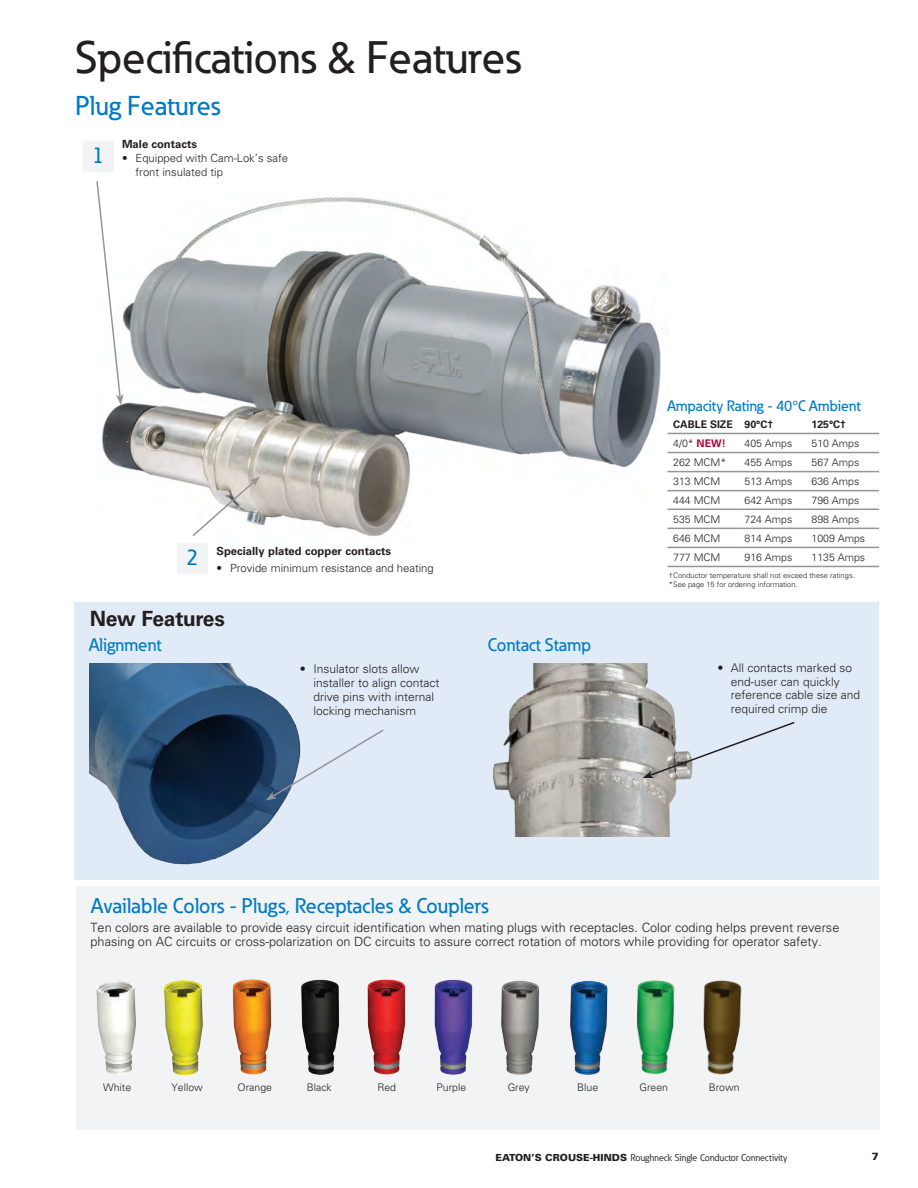
<style>
.page{position:relative;width:918px;height:1188px;background:#fff}
.page>*{position:absolute;margin:0;border:0;box-sizing:border-box;transform-origin:0 0}
.t1{font:500 45px "Eaton";color:#231f20}
.t2{font:500 27px "Eaton";color:#007ac2}
.t3{font:500 22.5px "Eaton";color:#007ac2}
.t4{font:500 21px "Eaton";color:#007ac2}
.t5{font:700 21px "Univers LT Std";letter-spacing:-.01em;color:#231f20}
.t6{font:500 18px "Eaton";color:#007ac2}
.t7{font:500 15px "Eaton";color:#007ac2}
.t8{font:300 12.75px/14.2px "Univers LT Std";color:#231f20}
.t9{font:300 12px/13.8px "Univers LT Std";color:#231f20}
.t10{font:300 11.25px/13.8px "Univers LT Std";color:#231f20}
.BulletedList{font:700 11.25px "Univers LT Std";color:#231f20}
.New_Chart{font:300 10.5px "Univers LT Std";color:#231f20}
.New_Chart-2{font:700 10.5px "Univers LT Std";color:#231f20}
.t11{font:900 10.5px "Univers LT Std";color:#231f20}
.t12{font:9.75px "Eaton";color:#231f20}
.t13{font:300 7.5px "Univers LT Std";color:#231f20}
.s1{font-weight:700;color:#b30437}
.s2{font-family:"Univers LT Std";font-weight:900}
</style>
<div class="page">
<div style="left:75px;top:602px;width:804px;height:278px;background:#e1ebf7"></div>
<img style="left:102px;top:196px;width:559px;height:341px">
<div style="left:76px;top:886px;width:804px;height:244px;background:#f1f3f5"></div>
<img style="left:96px;top:980px;width:40px;height:94px">
<img style="left:164px;top:980px;width:39px;height:96px">
<img style="left:232px;top:979px;width:40px;height:96px">
<img style="left:301px;top:979px;width:39px;height:96px">
<img style="left:367px;top:979px;width:39px;height:96px">
<img style="left:434px;top:979px;width:39px;height:96px">
<img style="left:501px;top:980px;width:38px;height:95px">
<img style="left:570px;top:980px;width:38px;height:95px">
<img style="left:636px;top:980px;width:39px;height:95px">
<img style="left:703px;top:980px;width:39px;height:95px">
<svg style="left:191px;top:476px;width:69px;height:61px"></svg>
<div style="left:177px;top:543px;width:31px;height:30px;background:#f1f3f5"></div>
<svg style="left:96px;top:181px;width:28px;height:224px"></svg>
<div style="left:83px;top:141px;width:31px;height:30px;background:#f1f3f5"></div>
<svg style="left:667px;top:432px;width:212px;height:136px"></svg>
<hr style="left:667px;top:433px;width:72px;height:1px;background:#939598">
<hr style="left:739px;top:433px;width:67px;height:1px;background:#939598">
<hr style="left:806px;top:433px;width:73px;height:1px;background:#939598">
<hr style="left:667px;top:452px;width:72px;height:1px;background:#939598">
<hr style="left:739px;top:452px;width:67px;height:1px;background:#939598">
<hr style="left:806px;top:452px;width:73px;height:1px;background:#939598">
<hr style="left:667px;top:471px;width:72px;height:1px;background:#939598">
<hr style="left:739px;top:471px;width:67px;height:1px;background:#939598">
<hr style="left:806px;top:471px;width:73px;height:1px;background:#939598">
<hr style="left:667px;top:490px;width:72px;height:1px;background:#939598">
<hr style="left:739px;top:490px;width:67px;height:1px;background:#939598">
<hr style="left:806px;top:490px;width:73px;height:1px;background:#939598">
<hr style="left:667px;top:509px;width:72px;height:1px;background:#939598">
<hr style="left:739px;top:509px;width:67px;height:1px;background:#939598">
<hr style="left:806px;top:509px;width:73px;height:1px;background:#939598">
<hr style="left:667px;top:528px;width:72px;height:1px;background:#939598">
<hr style="left:739px;top:528px;width:67px;height:1px;background:#939598">
<hr style="left:806px;top:528px;width:73px;height:1px;background:#939598">
<hr style="left:667px;top:547px;width:72px;height:1px;background:#939598">
<hr style="left:739px;top:547px;width:67px;height:1px;background:#939598">
<hr style="left:806px;top:547px;width:73px;height:1px;background:#939598">
<hr style="left:667px;top:566px;width:72px;height:1px;background:#939598">
<hr style="left:739px;top:566px;width:67px;height:1px;background:#939598">
<hr style="left:806px;top:566px;width:73px;height:1px;background:#939598">
<img style="left:89px;top:664px;width:208px;height:200px">
<img style="left:493px;top:663px;width:198px;height:174px">
<svg style="left:266px;top:728px;width:118px;height:72px"></svg>
<svg style="left:643px;top:721px;width:152px;height:57px"></svg>
<p class="t1" style="left:75px;top:30px;width:448px">Specifications &amp; Features</p>
<p class="t2" style="left:75px;top:89px;width:147px">Plug Features</p>
<p class="t3" style="left:92px;top:142px;width:14px">1</p>
<p class="BulletedList" style="left:122px;top:138px;width:77px">Male contacts</p>
<p class="t10" style="left:136px;top:151px;width:154px;text-indent:-14px">• Equipped with Cam-Lok’s safe front insulated tip</p>
<p class="t3" style="left:186px;top:544px;width:14px">2</p>
<p class="BulletedList" style="left:217px;top:545px;width:176px">Specially plated copper contacts</p>
<p class="t10" style="left:217px;top:561px;width:219px">• Provide minimum resistance and heating</p>
<p class="t5" style="left:90px;top:606px;width:137px">New Features</p>
<p class="t6" style="left:89px;top:634px;width:74px">Alignment</p>
<p class="t9" style="left:313px;top:662px;width:128px;text-indent:-14px">• Insulator slots allow installer to align contact drive pins with internal locking mechanism</p>
<p class="t6" style="left:488px;top:634px;width:105px">Contact Stamp</p>
<p class="t4" style="left:91px;top:893px;width:399px">Available Colors - Plugs, Receptacles &amp; Couplers</p>
<p class="t7" style="left:667px;top:396px;width:195px">Ampacity Rating - 40°C Ambient</p>
<p class="New_Chart-2" style="left:673px;top:418px;width:61px">CABLE SIZE</p>
<p class="New_Chart-2" style="left:745px;top:418px;width:30px">90°C†</p>
<p class="New_Chart-2" style="left:812px;top:418px;width:36px">125°C†</p>
<p class="New_Chart" style="left:673px;top:437px;width:54px">4/0* <span class="s1">NEW!</span></p>
<p class="New_Chart" style="left:745px;top:437px;width:49px">405 Amps</p>
<p class="New_Chart" style="left:812px;top:437px;width:49px">510 Amps</p>
<p class="New_Chart" style="left:673px;top:456px;width:55px">262 MCM*</p>
<p class="New_Chart" style="left:745px;top:456px;width:49px">455 Amps</p>
<p class="New_Chart" style="left:812px;top:456px;width:49px">567 Amps</p>
<p class="New_Chart" style="left:673px;top:475px;width:49px">313 MCM</p>
<p class="New_Chart" style="left:745px;top:475px;width:49px">513 Amps</p>
<p class="New_Chart" style="left:812px;top:475px;width:49px">636 Amps</p>
<p class="New_Chart" style="left:673px;top:494px;width:49px">444 MCM</p>
<p class="New_Chart" style="left:745px;top:494px;width:49px">642 Amps</p>
<p class="New_Chart" style="left:812px;top:494px;width:49px">796 Amps</p>
<p class="New_Chart" style="left:673px;top:513px;width:49px">535 MCM</p>
<p class="New_Chart" style="left:745px;top:513px;width:49px">724 Amps</p>
<p class="New_Chart" style="left:812px;top:513px;width:49px">898 Amps</p>
<p class="New_Chart" style="left:673px;top:532px;width:49px">646 MCM</p>
<p class="New_Chart" style="left:745px;top:532px;width:49px">814 Amps</p>
<p class="New_Chart" style="left:812px;top:532px;width:55px">1009 Amps</p>
<p class="New_Chart" style="left:673px;top:551px;width:49px">777 MCM</p>
<p class="New_Chart" style="left:745px;top:551px;width:49px">916 Amps</p>
<p class="New_Chart" style="left:812px;top:551px;width:55px">1135 Amps</p>
<p class="t13" style="left:669px;top:571px;width:186px">†Conductor temperature shall not exceed these ratings.</p>
<p class="t13" style="left:669px;top:580px;width:129px">*See page 15 for ordering information.</p>
<p class="t9" style="left:731px;top:661px;width:131px;text-indent:-14px">• All contacts marked so end-user can quickly reference cable size and required crimp die</p>
<p class="t8" style="left:91px;top:920px;width:750px">Ten colors are available to provide easy circuit identification when mating plugs with receptacles. Color coding helps prevent reverse phasing on AC circuits or cross-polarization on DC circuits to assure correct rotation of motors while providing for operator safety.</p>
<p class="New_Chart" style="left:103px;top:1081px;width:30px">White</p>
<p class="New_Chart" style="left:172px;top:1081px;width:33px">Yellow</p>
<p class="New_Chart" style="left:238px;top:1081px;width:36px">Orange</p>
<p class="New_Chart" style="left:307px;top:1081px;width:27px">Black</p>
<p class="New_Chart" style="left:377px;top:1081px;width:20px">Red</p>
<p class="New_Chart" style="left:436px;top:1081px;width:31px">Purple</p>
<p class="New_Chart" style="left:508px;top:1081px;width:24px">Grey</p>
<p class="New_Chart" style="left:577px;top:1081px;width:23px">Blue</p>
<p class="New_Chart" style="left:640px;top:1081px;width:30px">Green</p>
<p class="New_Chart" style="left:709px;top:1081px;width:32px">Brown</p>
<p class="t12" style="left:496px;top:1151px;width:293px"><span class="s2">EATON’S CROUSE-HINDS</span> Roughneck Single Conductor Connectivity</p>
<p class="t11" style="left:872px;top:1150px;width:9px">7</p>
</div>
